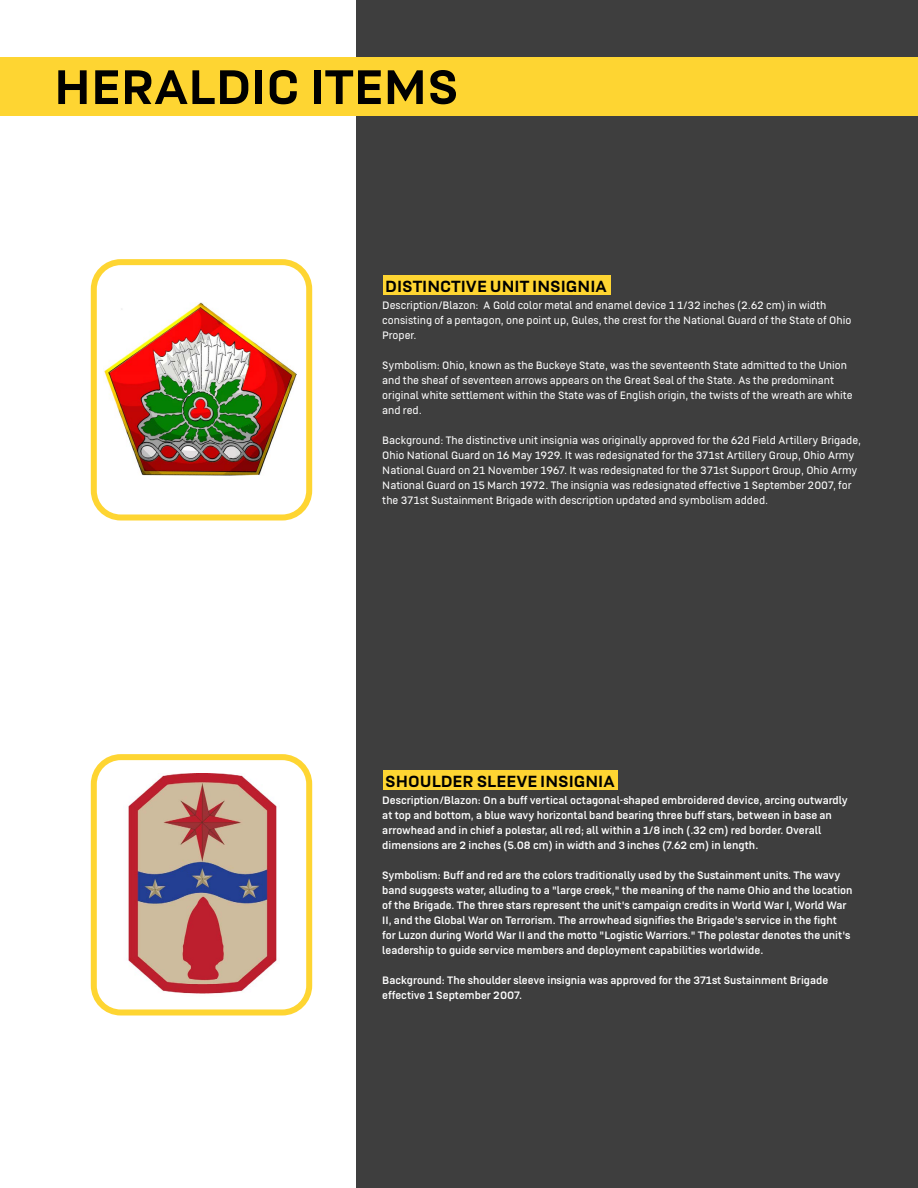
<style>
.page{position:relative;width:918px;height:1188px;background:#fff}
.page>*{position:absolute;margin:0;border:0;box-sizing:border-box;transform-origin:0 0}
.t1{font:700 54px "US Army";color:#000}
.t2{font:700 18px "US Army";color:#000}
.t3{font:12px/15px "US Army";color:#fff}
.t4{font:300 12px/15px "US Army";color:#fff}
</style>
<div class="page">
<div style="left:356px;top:0;width:562px;height:1188px;background:#3e3e3e"></div>
<div style="left:0;top:57px;width:918px;height:58px;background:#fed532"></div>
<img style="left:104px;top:303px;width:193px;height:172px">
<div style="left:91px;top:259px;width:221px;height:262px;border:6px solid #fed532;border-radius:27px"></div>
<img style="left:128px;top:773px;width:149px;height:221px">
<div style="left:91px;top:754px;width:221px;height:262px;border:6px solid #fed532;border-radius:27px"></div>
<div style="left:383px;top:275px;width:227px;height:20px;background:#fed532"></div>
<div style="left:383px;top:770px;width:235px;height:20px;background:#fed532"></div>
<h1 class="t1" style="left:54px;top:57px;width:406px">HERALDIC ITEMS</h1>
<h2 class="t2" style="left:385px;top:276px;width:223px">DISTINCTIVE UNIT INSIGNIA</h2>
<p class="t4" style="left:382px;top:298px;width:471px">Description/Blazon: A Gold color metal and enamel device 1 1/32 inches (2.62 cm) in width consisting of a pentagon, one point up, Gules, the crest for the National Guard of the State of Ohio<br>Proper.</p>
<p class="t4" style="left:382px;top:358px;width:472px">Symbolism: Ohio, known as the Buckeye State, was the seventeenth State admitted to the Union and the sheaf of seventeen arrows appears on the Great Seal of the State. As the predominant original white settlement within the State was of English origin, the twists of the wreath are white and red.</p>
<p class="t4" style="left:382px;top:433px;width:480px">Background: The distinctive unit insignia was originally approved for the 62d Field Artillery Brigade, Ohio National Guard on 16 May 1929. It was redesignated for the 371st Artillery Group, Ohio Army National Guard on 21 November 1967. It was redesignated for the 371st Support Group, Ohio Army National Guard on 15 March 1972. The insignia was redesignated effective 1 September 2007, for the 371st Sustainment Brigade with description updated and symbolism added.</p>
<h2 class="t2" style="left:385px;top:771px;width:231px">SHOULDER SLEEVE INSIGNIA</h2>
<p class="t3" style="left:382px;top:793px;width:467px">Description/Blazon: On a buff vertical octagonal-shaped embroidered device, arcing outwardly at top and bottom, a blue wavy horizontal band bearing three buff stars, between in base an arrowhead and in chief a polestar, all red; all within a 1/8 inch (.32 cm) red border. Overall dimensions are 2 inches (5.08 cm) in width and 3 inches (7.62 cm) in length.</p>
<p class="t3" style="left:382px;top:868px;width:472px">Symbolism: Buff and red are the colors traditionally used by the Sustainment units. The wavy band suggests water, alluding to a "large creek," the meaning of the name Ohio and the location of the Brigade. The three stars represent the unit's campaign credits in World War I, World War II, and the Global War on Terrorism. The arrowhead signifies the Brigade's service in the fight for Luzon during World War II and the motto "Logistic Warriors." The polestar denotes the unit's leadership to guide service members and deployment capabilities worldwide.</p>
<p class="t3" style="left:382px;top:973px;width:447px">Background: The shoulder sleeve insignia was approved for the 371st Sustainment Brigade effective 1 September 2007.</p>
</div>
